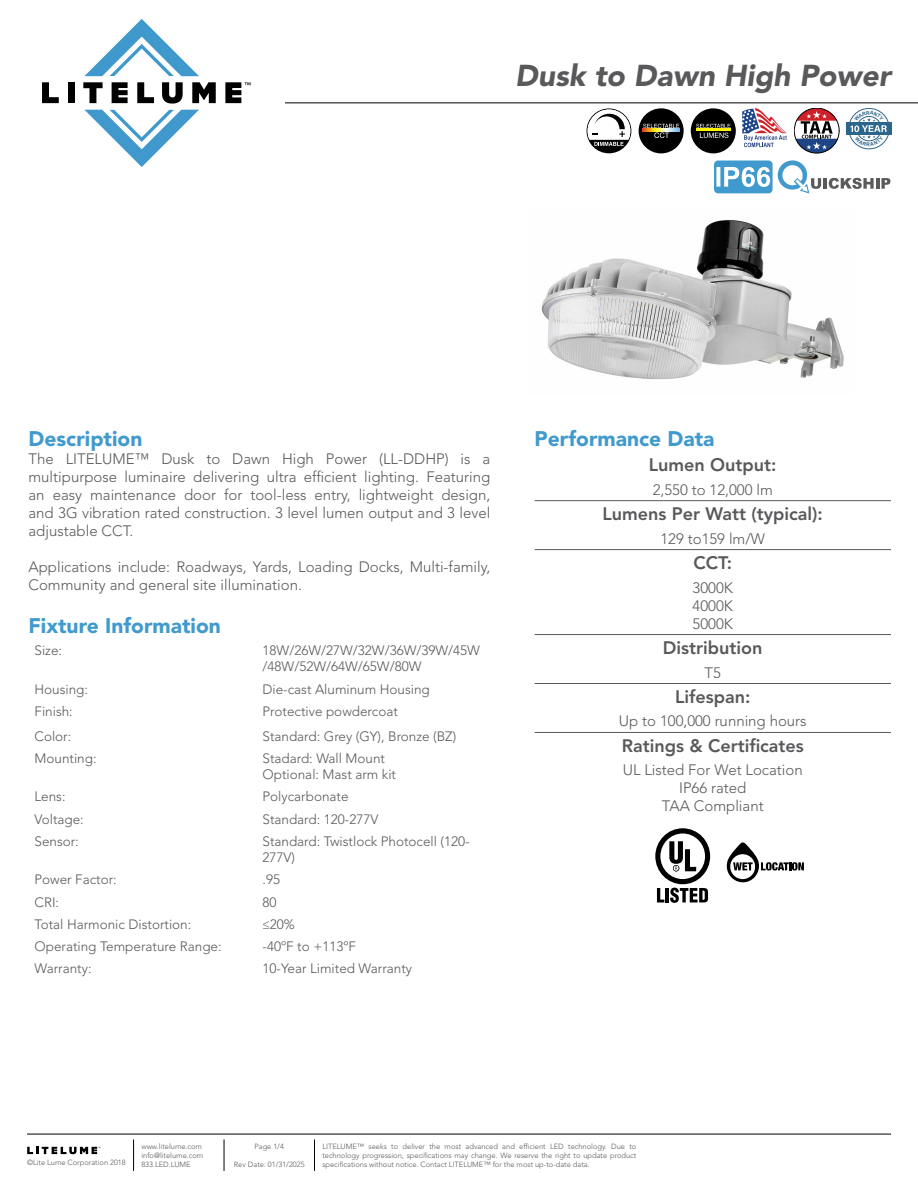
<style>
.page{position:relative;width:918px;height:1188px;background:#fff}
.page>*{position:absolute;margin:0;border:0;box-sizing:border-box;transform-origin:0 0}
.t1{font:italic 900 30px "Avenir LT Std";color:#59595c}
.t2{font:900 21px "Avenir LT Std";color:#419acd}
.t3{font:800 18px "Avenir LT Std";color:#59595c}
.t4{font:300 15px/18px "Avenir LT Std";color:#59595c;text-align:justify}
.t5{font:300 13.5px/16.2px "Avenir LT Std";color:#59595c}
.t6{font:300 7.5px/9px "Avenir LT Std";color:#59595c;text-align:justify}
</style>
<div class="page">
<hr style="left:27px;top:1134px;width:864px;height:1px;background:#000">
<hr style="left:285px;top:103px;width:633px;height:1px;background:#000">
<hr style="left:133px;top:1140px;width:1px;height:31px;background:#000">
<hr style="left:224px;top:1140px;width:1px;height:31px;background:#000">
<hr style="left:314px;top:1140px;width:1px;height:31px;background:#000">
<svg style="left:27px;top:1147px;width:73px;height:7px"></svg>
<svg style="left:42px;top:82px;width:17px;height:21px"></svg>
<div style="left:68px;top:82px;width:7px;height:21px;background:#000"></div>
<svg style="left:83px;top:82px;width:20px;height:21px"></svg>
<svg style="left:112px;top:82px;width:16px;height:21px"></svg>
<svg style="left:137px;top:82px;width:17px;height:21px"></svg>
<svg style="left:162px;top:82px;width:21px;height:22px"></svg>
<svg style="left:192px;top:82px;width:24px;height:21px"></svg>
<svg style="left:84px;top:19px;width:115px;height:57px"></svg>
<svg style="left:85px;top:110px;width:114px;height:57px"></svg>
<svg style="left:225px;top:82px;width:26px;height:21px"></svg>
<hr style="left:535px;top:500px;width:356px;height:1px;background:#59595c">
<hr style="left:535px;top:549px;width:356px;height:1px;background:#59595c">
<hr style="left:535px;top:634px;width:356px;height:1px;background:#59595c">
<hr style="left:535px;top:732px;width:356px;height:1px;background:#59595c">
<hr style="left:535px;top:683px;width:356px;height:1px;background:#59595c">
<svg style="left:727px;top:842px;width:77px;height:41px"></svg>
<svg style="left:655px;top:828px;width:55px;height:75px"></svg>
<img style="left:541px;top:220px;width:303px;height:160px">
<svg style="left:794px;top:108px;width:45px;height:45px"></svg>
<svg style="left:742px;top:108px;width:45px;height:39px"></svg>
<svg style="left:586px;top:108px;width:46px;height:45px"></svg>
<div style="left:639px;top:108px;width:45px;height:45px;background:#000;border-radius:50%"></div>
<svg style="left:643px;top:124px;width:36px;height:14px"></svg>
<svg style="left:643px;top:129px;width:36px;height:3px"></svg>
<div style="left:691px;top:108px;width:45px;height:45px;background:#000;border-radius:50%"></div>
<svg style="left:696px;top:124px;width:34px;height:14px"></svg>
<hr style="left:696px;top:128px;width:34px;height:3px;background:#fff200">
<div style="left:849px;top:108px;width:41px;height:41px;border:1px solid #2d668c;border-radius:50%"></div>
<div style="left:846px;top:122px;width:46px;height:13px;background:#2d668c"></div>
<hr style="left:823px;top:178px;width:4px;height:11px;background:#5a5a5c">
<svg style="left:829px;top:178px;width:61px;height:11px"></svg>
<svg style="left:714px;top:160px;width:107px;height:34px"></svg>
<svg style="left:850px;top:111px;width:37px;height:35px"></svg>
<h1 class="t1" style="left:515px;top:57px;width:377px">Dusk to Dawn High Power</h1>
<h2 class="t2" style="left:29px;top:426px;width:115px">Description</h2>
<p class="t4" style="left:29px;top:450px;width:463px">The LITELUME™ Dusk to Dawn High Power (LL-DDHP) is a multipurpose luminaire delivering ultra efficient lighting. Featuring an easy maintenance door for tool-less entry, lightweight design, and 3G vibration rated construction. 3 level lumen output and 3 level adjustable CCT.</p>
<p class="t4" style="left:29px;top:558px;width:463px">Applications include: Roadways, Yards, Loading Docks, Multi-family,<br>Community and general site illumination.</p>
<h2 class="t2" style="left:29px;top:613px;width:194px">Fixture Information</h2>
<p class="t5" style="left:35px;top:642px;width:29px">Size:</p>
<p class="t5" style="left:263px;top:642px;width:219px">18W/26W/27W/32W/36W/39W/45W /48W/52W/64W/65W/80W</p>
<p class="t5" style="left:35px;top:681px;width:55px">Housing:</p>
<p class="t5" style="left:263px;top:681px;width:169px">Die-cast Aluminum Housing</p>
<p class="t5" style="left:35px;top:703px;width:40px">Finish:</p>
<p class="t5" style="left:263px;top:703px;width:137px">Protective powdercoat</p>
<p class="t5" style="left:35px;top:728px;width:38px">Color:</p>
<p class="t5" style="left:263px;top:728px;width:195px">Standard: Grey (GY), Bronze (BZ)</p>
<p class="t5" style="left:35px;top:750px;width:64px">Mounting:</p>
<p class="t5" style="left:263px;top:750px;width:135px">Stadard: Wall Mount<br>Optional: Mast arm kit</p>
<p class="t5" style="left:35px;top:789px;width:33px">Lens:</p>
<p class="t5" style="left:263px;top:789px;width:88px">Polycarbonate</p>
<p class="t5" style="left:35px;top:811px;width:51px">Voltage:</p>
<p class="t5" style="left:263px;top:811px;width:117px">Standard: 120-277V</p>
<p class="t5" style="left:35px;top:833px;width:46px">Sensor:</p>
<p class="t5" style="left:263px;top:833px;width:209px">Standard: Twistlock Photocell (120-<br>277V)</p>
<p class="t5" style="left:35px;top:872px;width:84px">Power Factor:</p>
<p class="t5" style="left:263px;top:872px;width:19px">.95</p>
<p class="t5" style="left:35px;top:894px;width:26px">CRI:</p>
<p class="t5" style="left:263px;top:894px;width:16px">80</p>
<p class="t5" style="left:35px;top:916px;width:158px">Total Harmonic Distortion:</p>
<p class="t5" style="left:263px;top:916px;width:34px">≤20%</p>
<p class="t5" style="left:35px;top:938px;width:189px">Operating Temperature Range:</p>
<p class="t5" style="left:263px;top:938px;width:95px">-40ºF to +113ºF</p>
<p class="t5" style="left:35px;top:960px;width:59px">Warranty:</p>
<p class="t5" style="left:263px;top:960px;width:151px">10-Year Limited Warranty</p>
<h2 class="t2" style="left:535px;top:426px;width:181px">Performance Data</h2>
<p class="t3" style="left:649px;top:454px;width:129px">Lumen Output:</p>
<p class="t4" style="left:653px;top:481px;width:121px">2,550 to 12,000 lm</p>
<p class="t3" style="left:603px;top:503px;width:222px">Lumens Per Watt (typical):</p>
<p class="t4" style="left:661px;top:529px;width:106px">129 to159 lm/W</p>
<p class="t3" style="left:693px;top:552px;width:40px">CCT:</p>
<p class="t4" style="left:693px;top:578px;width:42px">3000K 4000K 5000K</p>
<p class="t3" style="left:663px;top:637px;width:101px">Distribution</p>
<p class="t4" style="left:705px;top:663px;width:18px">T5</p>
<p class="t3" style="left:675px;top:686px;width:77px">Lifespan:</p>
<p class="t4" style="left:619px;top:712px;width:189px">Up to 100,000 running hours</p>
<p class="t3" style="left:622px;top:735px;width:184px">Ratings &amp; Certificates</p>
<p class="t4" style="left:623px;top:761px;width:182px;text-align:center">UL Listed For Wet Location<br>IP66 rated<br>TAA Compliant</p>
<p class="t6" style="left:141px;top:1142px;width:63px;text-align:left">www.litelume.com info@litelume.com<br>833.LED.LUME</p>
<p class="t6" style="left:255px;top:1142px;width:31px">Page 1/4</p>
<p class="t6" style="left:27px;top:1158px;width:100px">©Lite Lume Corporation 2018</p>
<p class="t6" style="left:234px;top:1160px;width:72px">Rev Date: 01/31/2025</p>
<p class="t6" style="left:322px;top:1142px;width:316px">LITELUME™ seeks to deliver the most advanced and efficient LED technology. Due to technology progression, specifications may change. We reserve the right to update product specifications without notice. Contact LITELUME™ for the most up-to-date data.</p>
</div>
